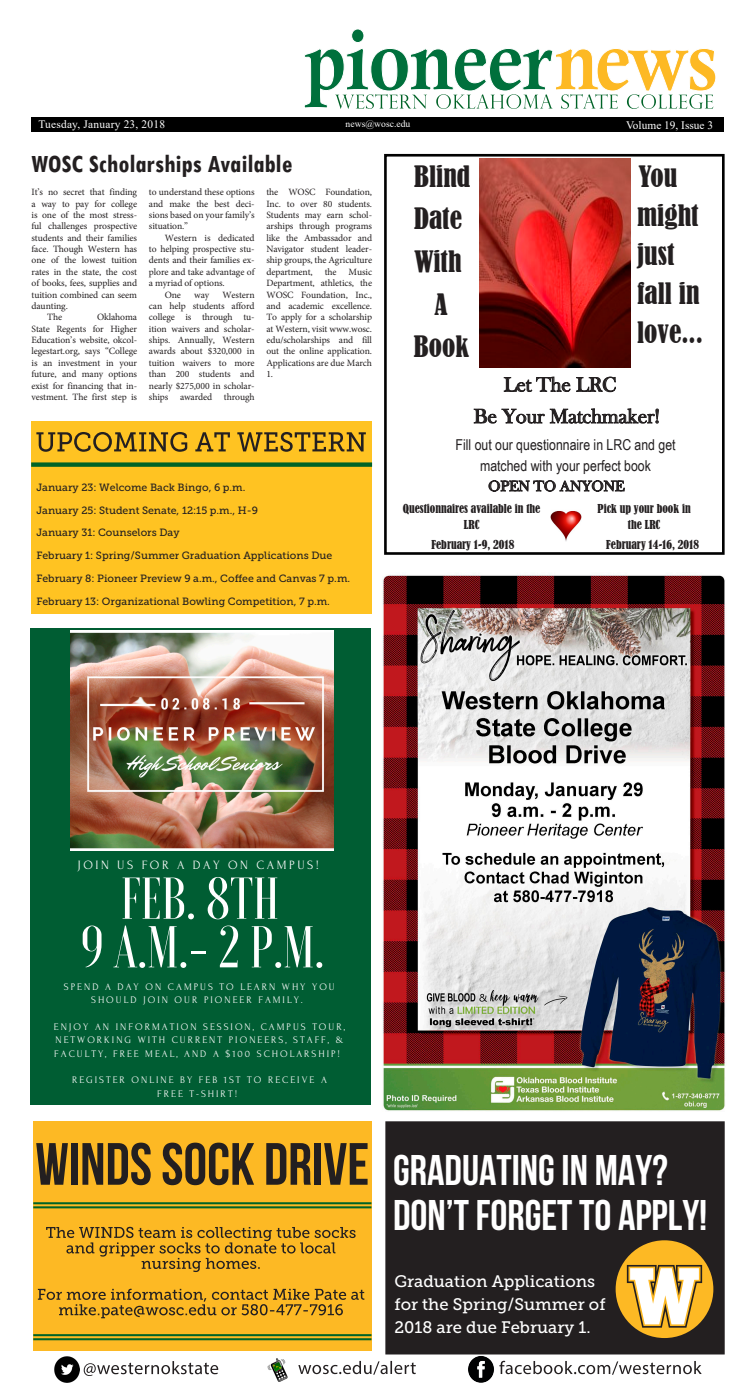
<style>
.page{position:relative;width:756px;height:1386px;background:#fff}
.page>*{position:absolute;margin:0;border:0;box-sizing:border-box;transform-origin:0 0}
.t1{font:59.5px "Bebas Neue";color:#231f20}
.t2{font:42.88px "Bebas Neue";color:#fff}
.t3{font:condensed 27.74px "Bernard";color:#231f20}
.t4{font:condensed 27.65px/42.6px "Bernard";color:#231f20}
.HEADLINE{font:700 condensed 26.25px "Tw Cen";color:#231f20}
.t5{font:20.74px/31.6px "Bask Old Face";color:#231f20}
.t6{font:16.62px/22.8px "Museo Slab 500";color:#fff}
.t7{font:15.05px/20.5px "Arial Narrow";color:#231f20;text-align:center}
.t8{font:15.05px "Bask Old Face";color:#231f20}
.t9{font:12.6px "Forum";letter-spacing:.2em;color:#fff}
.t10{font:condensed 11.55px/16.4px "Bernard";color:#231f20;text-align:center}
.t11{font:11.38px "Times New Roman";letter-spacing:.02em;color:#fff}
.t12{font:11.38px "Times New Roman";color:#fff}
.t13{font:10.5px "Museo Slab 500";color:#231f20}
.t14{font:9.97px/13.3px "Forum";letter-spacing:.2em;color:#fff;text-align:center}
.Body_Text{font:9.62px/11.4px "Minion Pro";letter-spacing:-.01em;color:#231f20;text-align:justify}
.t15{font:9.62px "Times New Roman";color:#fff}
</style>
<div class="page">
<div style="left:31px;top:117px;width:693px;height:15px;background:#000"></div>
<svg style="left:304px;top:29px;width:412px;height:80px"></svg>
<svg style="left:499px;top:1361px;width:203px;height:14px"></svg>
<svg style="left:84px;top:1361px;width:134px;height:15px"></svg>
<img style="left:268px;top:1359px;width:20px;height:22px">
<svg style="left:298px;top:1361px;width:118px;height:14px"></svg>
<img style="left:466px;top:1354px;width:30px;height:29px">
<img style="left:54px;top:1356px;width:26px;height:26px">
<div style="left:31px;top:421px;width:341px;height:192px;background:#ffc322"></div>
<svg style="left:36px;top:432px;width:330px;height:20px"></svg>
<div style="left:31px;top:462px;width:341px;height:5px;background:#006327"></div>
<div style="left:389px;top:1125px;width:332px;height:226px;background:#231f20"></div>
<div style="left:385px;top:1121px;width:340px;height:233px;border:8px solid #231f20"></div>
<svg style="left:616px;top:1240px;width:97px;height:98px"></svg>
<img style="left:480px;top:158px;width:150px;height:210px">
<svg style="left:504px;top:376px;width:112px;height:16px"></svg>
<svg style="left:474px;top:408px;width:185px;height:16px"></svg>
<img style="left:551px;top:510px;width:30px;height:31px">
<svg style="left:489px;top:480px;width:136px;height:12px"></svg>
<div style="left:384px;top:154px;width:341px;height:401px;border:3px solid #000"></div>
<div style="left:30px;top:628px;width:341px;height:477px;background:#005d33"></div>
<svg style="left:123px;top:878px;width:71px;height:41px"></svg>
<svg style="left:208px;top:877px;width:69px;height:42px"></svg>
<svg style="left:83px;top:926px;width:19px;height:41px"></svg>
<svg style="left:113px;top:926px;width:73px;height:42px"></svg>
<hr style="left:191px;top:951px;width:15px;height:3px;background:#fff">
<svg style="left:220px;top:926px;width:18px;height:41px"></svg>
<svg style="left:252px;top:926px;width:70px;height:42px"></svg>
<img style="left:71px;top:630px;width:262px;height:221px">
<img style="left:382px;top:574px;width:343px;height:537px">
<div style="left:33px;top:1121px;width:338px;height:230px;background:#fdb924"></div>
<svg style="left:38px;top:1289px;width:326px;height:29px"></svg>
<svg style="left:46px;top:1227px;width:310px;height:45px"></svg>
<hr style="left:33px;top:1202px;width:338px;height:2px;background:#006327">
<hr style="left:33px;top:1206px;width:338px;height:2px;background:#006327">
<hr style="left:33px;top:1334px;width:338px;height:2px;background:#006327">
<hr style="left:33px;top:1338px;width:338px;height:2px;background:#006327">
<p class="t11" style="left:38px;top:116px;width:128px">Tuesday, January 23, 2018</p>
<p class="t15" style="left:346px;top:117px;width:66px">news@wosc.edu</p>
<p class="t12" style="left:626px;top:117px;width:88px">Volume 19, Issue 3</p>
<p class="HEADLINE" style="left:31px;top:148px;width:263px">WOSC Scholarships Available</p>
<p class="Body_Text" style="left:32px;top:186px;width:107px">It’s no secret that finding a way to pay for college is one of the most stress&shy;ful challenges prospective students and their families face. Though Western has one of the lowest tuition rates in the state, the cost of books, fees, supplies and tuition combined can seem daunting.</p>
<p class="Body_Text" style="left:47px;top:312px;width:16px">The</p>
<p class="Body_Text" style="left:32px;top:312px;width:107px;text-indent:66px">Oklahoma State Regents for Higher Education’s website, okcol&shy;legestart.org, says “College is an investment in your future, and many options exist for financing that in&shy;vestment. The first step is</p>
<p class="Body_Text" style="left:149px;top:186px;width:107px">to understand these options and make the best deci&shy;sions based on your family’s situation.”</p>
<p class="Body_Text" style="left:149px;top:232px;width:107px;text-indent:16px">Western is dedicated to helping prospective stu&shy;dents and their families ex&shy;plore and take advantage of a myriad of options.</p>
<p class="Body_Text" style="left:165px;top:289px;width:18px">One</p>
<p class="Body_Text" style="left:194px;top:289px;width:17px">way</p>
<p class="Body_Text" style="left:149px;top:289px;width:107px;text-indent:73px">Western can help students afford college is through tu&shy;ition waivers and scholar&shy;ships. Annually, Western awards about $320,000 in tuition waivers to more than 200 students and nearly $275,000 in scholar&shy;ships awarded through</p>
<p class="Body_Text" style="left:266px;top:186px;width:107px">the WOSC Foundation, Inc. to over 80 students.<br>Students may earn schol&shy;arships through programs like the Ambassador and Navigator student leader&shy;ship groups, the Agriculture department, the Music Department, athletics, the WOSC Foundation, Inc., and academic excellence.<br>To apply for a scholarship at Western, visit www.wosc. edu/scholarships and fill out the online application.<br>Applications are due March 1.</p>
<p class="t13" style="left:36px;top:481px;width:211px">January 23: Welcome Back Bingo, 6 p.m.</p>
<p class="t13" style="left:36px;top:504px;width:223px">January 25: Student Senate, 12:15 p.m., H-9</p>
<p class="t13" style="left:36px;top:527px;width:145px">January 31: Counselors Day</p>
<p class="t13" style="left:36px;top:550px;width:297px">February 1: Spring/Summer Graduation Applications Due</p>
<p class="t13" style="left:36px;top:572px;width:315px">February 8: Pioneer Preview 9 a.m., Coffee and Canvas 7 p.m.</p>
<p class="t13" style="left:36px;top:595px;width:295px">February 13: Organizational Bowling Competition, 7 p.m.</p>
<p class="t4" style="left:414px;top:155px;width:58px">Blind<br>Date</p>
<p class="t3" style="left:414px;top:245px;width:49px">With</p>
<p class="t4" style="left:414px;top:283px;width:57px;text-align:center">A<br>Book</p>
<p class="t4" style="left:637px;top:157px;width:63px;line-height:39.1px">You might</p>
<p class="t3" style="left:637px;top:238px;width:39px">just</p>
<p class="t4" style="left:637px;top:275px;width:67px;line-height:39.1px">fall in love...</p>
<p class="t5" style="left:474px;top:369px;width:188px;text-indent:30px">Let The LRC<br>Be Your Matchmaker!</p>
<p class="t7" style="left:455px;top:434px;width:222px">Fill out our questionnaire in LRC and get matched with your perfect book</p>
<p class="t10" style="left:403px;top:500px;width:139px">Questionnaires available in the<br>LRC</p>
<p class="t10" style="left:431px;top:536px;width:85px">February 1-9, 2018</p>
<p class="t8" style="left:488px;top:478px;width:138px">OPEN TO ANYONE</p>
<p class="t10" style="left:597px;top:500px;width:95px">Pick up your book in the LRC</p>
<p class="t10" style="left:606px;top:536px;width:95px">February 14-16, 2018</p>
<p class="t9" style="left:77px;top:858px;width:243px">JOIN US FOR A DAY ON CAMPUS!</p>
<p class="t14" style="left:64px;top:980px;width:272px">SPEND A DAY ON CAMPUS TO LEARN WHY YOU<br>SHOULD JOIN OUR PIONEER FAMILY.</p>
<p class="t14" style="left:54px;top:1020px;width:293px;text-align:left">ENJOY AN INFORMATION SESSION, CAMPUS TOUR,<br>NETWORKING WITH CURRENT PIONEERS, STAFF, &amp;<br>FACULTY, FREE MEAL, AND A $100 SCHOLARSHIP!</p>
<p class="t14" style="left:72px;top:1074px;width:256px">REGISTER ONLINE BY FEB 1ST TO RECEIVE A<br>FREE T-SHIRT!</p>
<p class="t1" style="left:35px;top:1132px;width:335px">WINDS SOCK DRIVE</p>
<p class="t2" style="left:393px;top:1146px;width:276px">GRADUATING IN MAY?</p>
<p class="t2" style="left:393px;top:1192px;width:316px">DON’T FORGET TO APPLY!</p>
<p class="t6" style="left:394px;top:1270px;width:213px">Graduation Applications for the Spring/Summer of<br>2018 are due February 1.</p>
</div>
